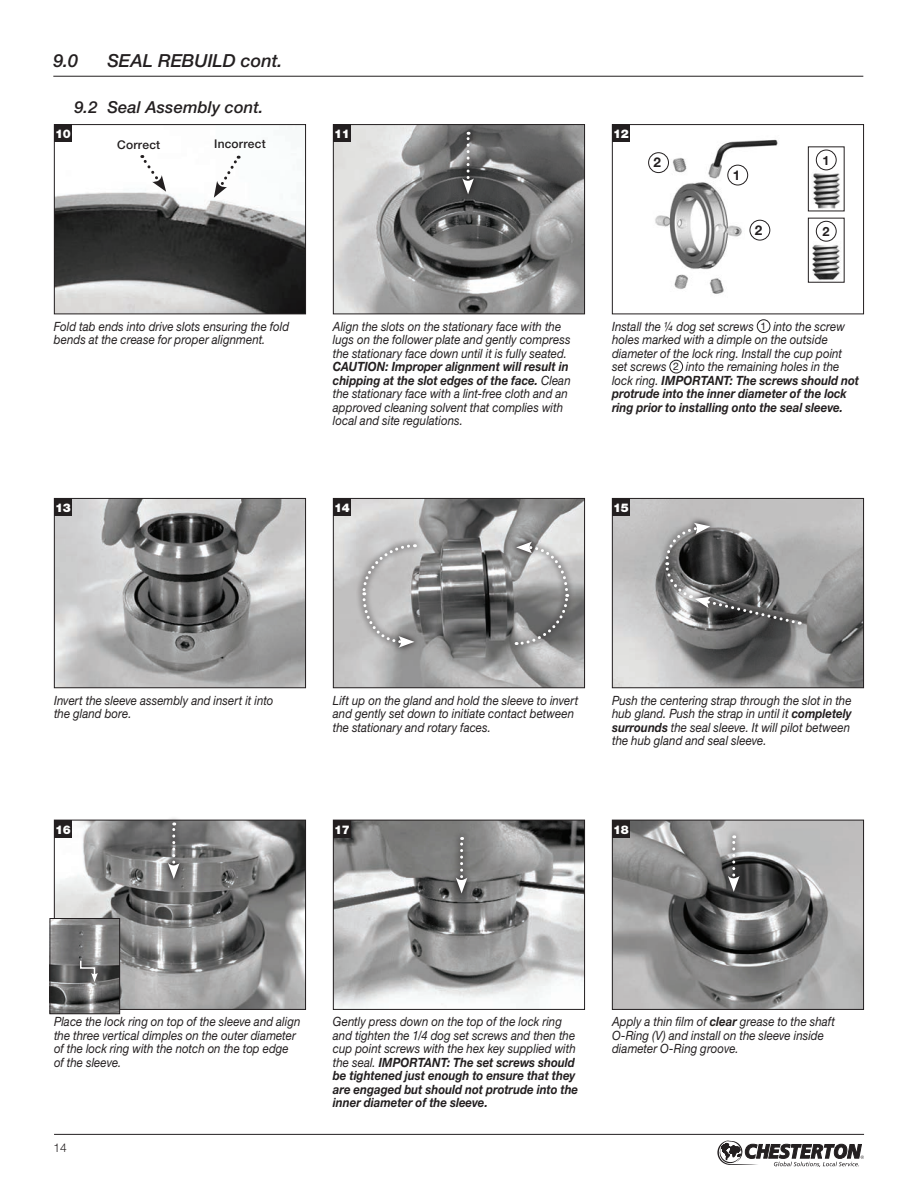
<style>
.page{position:relative;width:918px;height:1188px;background:#fff}
.page>*{position:absolute;margin:0;border:0;box-sizing:border-box;transform-origin:0 0}
.t1{font:italic 500 18px "Helvetica Neue LT Std";color:#231f20}
.t2{font:italic 500 16.5px "Helvetica Neue LT Std";letter-spacing:.01em;color:#231f20}
.t3{font:700 13.5px "Helvetica Neue LT Std";color:#231f20}
.t4{font:italic 12.75px/13.5px "Helvetica Neue LT Std";letter-spacing:.005em;color:#231f20;scale:.9 1}
.t5{font:italic 700 12.75px/13.5px "Helvetica Neue LT Std";color:#231f20;scale:.9 1}
.t6{font:700 12.75px "Helvetica Neue LT Std";color:#231f20}
.t7{font:900 12px "Helvetica Neue LT Std";letter-spacing:-.05em;color:#fff}
.t8{font:500 12px "Helvetica Neue LT Std";letter-spacing:.02em;color:#231f20}
.t9{font:300 12px "Helvetica Neue LT Std";color:#231f20}
.s1{font-weight:700}
.s2{font-style:normal;font-size:10.5px}
.s3{font-weight:400}
</style>
<div class="page">
<hr style="left:54px;top:1134px;width:810px;height:1px;background:#231f20">
<svg style="left:717px;top:1140px;width:147px;height:27px"></svg>
<img style="left:56px;top:155px;width:248px;height:157px">
<div style="left:54px;top:124px;width:252px;height:190px;border:1px solid #231f20"></div>
<div style="left:54px;top:124px;width:18px;height:18px;background:#231f20"></div>
<img style="left:335px;top:126px;width:248px;height:186px">
<div style="left:333px;top:124px;width:252px;height:190px;border:1px solid #231f20"></div>
<div style="left:333px;top:124px;width:18px;height:18px;background:#231f20"></div>
<img style="left:648px;top:139px;width:197px;height:155px">
<div style="left:612px;top:124px;width:252px;height:190px;border:1px solid #231f20"></div>
<div style="left:612px;top:124px;width:18px;height:18px;background:#231f20"></div>
<div style="left:757px;top:319px;width:13px;height:14px;border:1px solid #231f20;border-radius:50%"></div>
<div style="left:669px;top:360px;width:14px;height:13px;border:1px solid #231f20;border-radius:50%"></div>
<img style="left:56px;top:500px;width:248px;height:186px">
<div style="left:54px;top:498px;width:252px;height:190px;border:1px solid #231f20"></div>
<div style="left:54px;top:498px;width:18px;height:18px;background:#231f20"></div>
<img style="left:335px;top:500px;width:248px;height:186px">
<div style="left:333px;top:498px;width:252px;height:190px;border:1px solid #231f20"></div>
<div style="left:333px;top:498px;width:18px;height:18px;background:#231f20"></div>
<img style="left:614px;top:500px;width:248px;height:186px">
<div style="left:612px;top:498px;width:252px;height:190px;border:1px solid #231f20"></div>
<div style="left:612px;top:498px;width:18px;height:18px;background:#231f20"></div>
<img style="left:56px;top:822px;width:248px;height:186px">
<div style="left:54px;top:820px;width:252px;height:190px;border:1px solid #231f20"></div>
<div style="left:54px;top:820px;width:18px;height:18px;background:#231f20"></div>
<img style="left:335px;top:822px;width:248px;height:186px">
<div style="left:333px;top:820px;width:252px;height:190px;border:1px solid #231f20"></div>
<div style="left:333px;top:820px;width:18px;height:18px;background:#231f20"></div>
<img style="left:614px;top:822px;width:248px;height:186px">
<div style="left:612px;top:820px;width:252px;height:190px;border:1px solid #231f20"></div>
<div style="left:612px;top:820px;width:18px;height:18px;background:#231f20"></div>
<img style="left:51px;top:920px;width:67px;height:92px">
<div style="left:49px;top:918px;width:71px;height:96px;border:1px solid #231f20"></div>
<svg style="left:356px;top:538px;width:67px;height:116px;background:#a8a8a8"></svg>
<svg style="left:361px;top:543px;width:54px;height:105px;background:#b9b8b8"></svg>
<svg style="left:508px;top:535px;width:67px;height:117px;background:#989998"></svg>
<svg style="left:516px;top:542px;width:54px;height:105px;background:#9c9c9c"></svg>
<svg style="left:456px;top:125px;width:24px;height:76px"></svg>
<svg style="left:462px;top:132px;width:12px;height:62px"></svg>
<svg style="left:214px;top:156px;width:27px;height:42px"></svg>
<svg style="left:140px;top:155px;width:26px;height:37px"></svg>
<img style="left:810px;top:224px;width:33px;height:57px">
<div style="left:808px;top:218px;width:37px;height:65px;border:1px solid #231f20"></div>
<div style="left:816px;top:221px;width:20px;height:20px;background:#fff;border-radius:50%"></div>
<div style="left:816px;top:221px;width:21px;height:21px;border:1px solid #231f20;border-radius:50%"></div>
<img style="left:810px;top:153px;width:33px;height:56px">
<div style="left:808px;top:146px;width:37px;height:65px;border:1px solid #231f20"></div>
<div style="left:816px;top:150px;width:20px;height:20px;background:#fff;border-radius:50%"></div>
<div style="left:816px;top:150px;width:21px;height:20px;border:1px solid #231f20;border-radius:50%"></div>
<div style="left:728px;top:165px;width:20px;height:20px;background:#fff;border-radius:50%"></div>
<div style="left:727px;top:165px;width:21px;height:20px;border:1px solid #231f20;border-radius:50%"></div>
<div style="left:750px;top:220px;width:20px;height:20px;background:#fff;border-radius:50%"></div>
<div style="left:750px;top:220px;width:20px;height:20px;border:1px solid #231f20;border-radius:50%"></div>
<div style="left:649px;top:153px;width:19px;height:20px;background:#fff;border-radius:50%"></div>
<div style="left:648px;top:152px;width:21px;height:21px;border:1px solid #231f20;border-radius:50%"></div>
<svg style="left:688px;top:590px;width:119px;height:41px"></svg>
<svg style="left:659px;top:516px;width:57px;height:89px"></svg>
<svg style="left:664px;top:523px;width:136px;height:102px;background:#737373"></svg>
<svg style="left:161px;top:818px;width:25px;height:67px"></svg>
<svg style="left:168px;top:822px;width:12px;height:57px"></svg>
<svg style="left:449px;top:830px;width:25px;height:69px"></svg>
<svg style="left:456px;top:837px;width:11px;height:57px"></svg>
<svg style="left:721px;top:829px;width:25px;height:69px"></svg>
<svg style="left:728px;top:835px;width:12px;height:57px"></svg>
<svg style="left:73px;top:954px;width:31px;height:34px"></svg>
<svg style="left:79px;top:959px;width:19px;height:23px"></svg>
<hr style="left:53px;top:76px;width:810px;height:1px;background:#231f20">
<h1 class="t1" style="left:53px;top:50px;width:26px">9.0</h1>
<h1 class="t1" style="left:107px;top:50px;width:177px">SEAL REBUILD cont.</h1>
<p class="t2" style="left:74px;top:98px;width:191px">9.2 Seal Assembly cont.</p>
<p class="t7" style="left:55px;top:127px;width:17px">10</p>
<p class="t8" style="left:117px;top:137px;width:45px">Correct</p>
<p class="t8" style="left:214px;top:137px;width:53px">Incorrect</p>
<p class="t4" style="left:54px;top:319px;width:263px">Fold tab ends into drive slots ensuring the fold bends at the crease for proper alignment.</p>
<p class="t7" style="left:55px;top:501px;width:17px">13</p>
<p class="t7" style="left:334px;top:127px;width:17px">11</p>
<p class="t7" style="left:613px;top:127px;width:17px">12</p>
<p class="t3" style="left:653px;top:154px;width:9px">2</p>
<p class="t3" style="left:733px;top:167px;width:9px">1</p>
<p class="t3" style="left:755px;top:222px;width:9px">2</p>
<p class="t6" style="left:822px;top:152px;width:9px">1</p>
<p class="t6" style="left:822px;top:223px;width:9px">2</p>
<p class="t4" style="left:333px;top:319px;width:266px">Align the slots on the stationary face with the lugs on the follower plate and gently compress the stationary face down until it is fully seated.</p>
<p class="t4" style="left:333px;top:360px;width:266px"><span class="s1">CAUTION: Improper alignment will result in chipping at the slot edges of the face.</span> Clean the stationary face with a lint-free cloth and an approved cleaning solvent that complies with local and site regulations.</p>
<p class="t4" style="left:612px;top:319px;width:276px">Install the ¼ dog set screws <span class="s2">1</span> into the screw holes marked with a dimple on the outside diameter of the lock ring. Install the cup point set screws <span class="s2">2</span> into the remaining holes in the lock ring. <span class="s1">IMPORTANT: The screws should not protrude into the inner diameter of the lock ring prior to installing onto the seal sleeve.</span></p>
<p class="t7" style="left:334px;top:501px;width:17px">14</p>
<p class="t7" style="left:613px;top:501px;width:17px">15</p>
<p class="t4" style="left:54px;top:693px;width:245px">Invert the sleeve assembly and insert it into the gland bore.</p>
<p class="t7" style="left:55px;top:822px;width:17px">16</p>
<p class="t4" style="left:333px;top:693px;width:274px">Lift up on the gland and hold the sleeve to invert and gently set down to initiate contact between the stationary and rotary faces.</p>
<p class="t4" style="left:612px;top:693px;width:268px">Push the centering strap through the slot in the hub gland. Push the strap in until it <span class="s1">completely surrounds</span> the seal sleeve. It will pilot between the hub gland and seal sleeve.</p>
<p class="t7" style="left:334px;top:822px;width:17px">17</p>
<p class="t7" style="left:613px;top:822px;width:17px">18</p>
<p class="t4" style="left:54px;top:1015px;width:275px">Place the lock ring on top of the sleeve and align the three vertical dimples on the outer diameter of the lock ring with the notch on the top edge of the sleeve.</p>
<p class="t9" style="left:53px;top:1140px;width:15px">14</p>
<p class="t5" style="left:333px;top:1015px;width:274px"><span class="s3">Gently press down on the top of the lock ring and tighten the 1/4 dog set screws and then the cup point screws with the hex key supplied with the seal.</span> IMPORTANT: The set screws should be tightened just enough to ensure that they are engaged but should not protrude into the inner diameter of the sleeve.</p>
<p class="t4" style="left:612px;top:1015px;width:249px">Apply a thin film of <span class="s1">clear</span> grease to the shaft<br>O-Ring (V) and install on the sleeve inside diameter O-Ring groove.</p>
</div>
